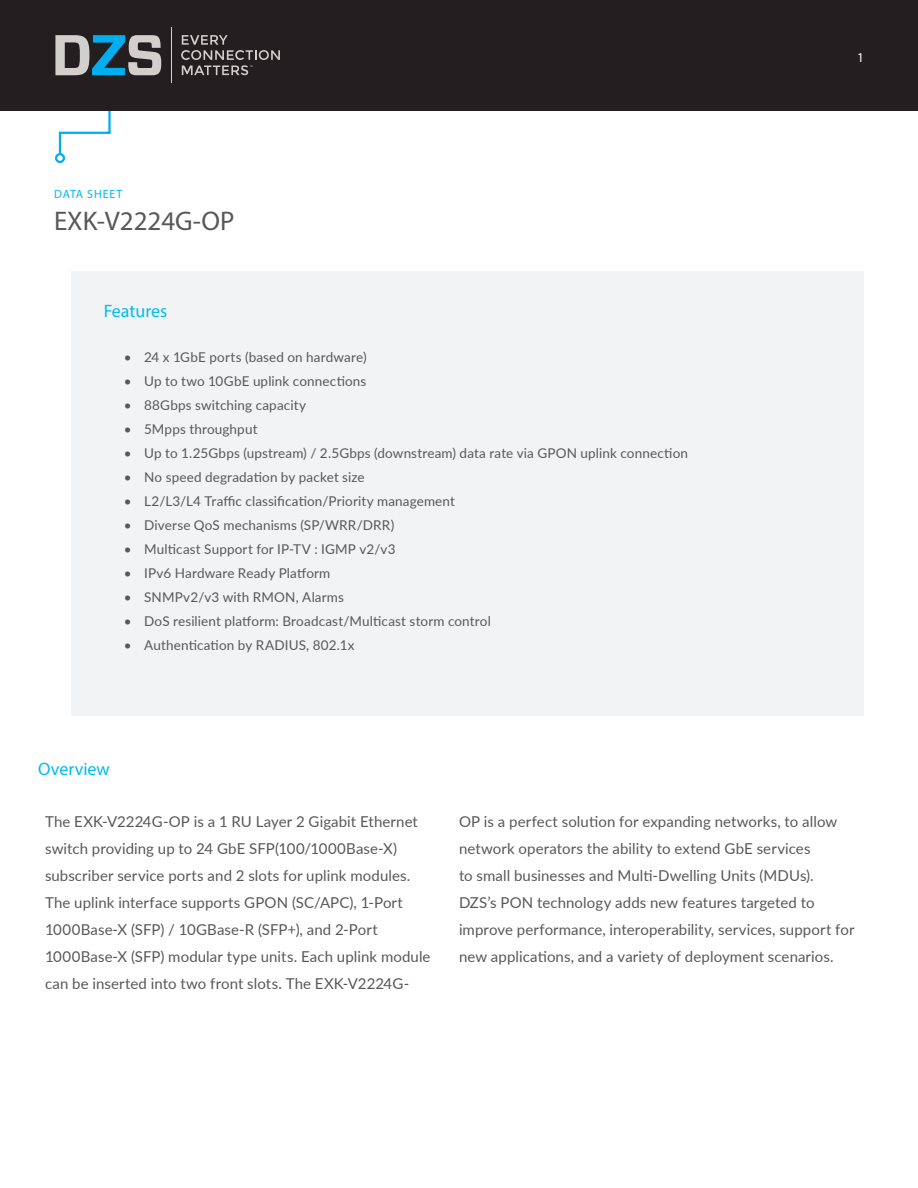
<style>
.page{position:relative;width:918px;height:1188px;background:#fff}
.page>*{position:absolute;margin:0;border:0;box-sizing:border-box;transform-origin:0 0}
.Product_Title{font:27px "Myriad Pro";color:#57585a}
.t1{font:18px "Myriad Pro";color:#00baf1}
.t2{font:15px/27px "Lato";letter-spacing:.005em;color:#57585a}
.t3{font:13.5px "Lato";letter-spacing:.01em;color:#57585a}
.t4{font:13.5px "Myriad Pro";color:#fff}
.Data_Sheet{font:12px "Myriad Pro";letter-spacing:.07em;color:#00baf1}
</style>
<div class="page">
<div style="left:71px;top:271px;width:793px;height:445px;background:#f2f3f4"></div>
<div style="left:55px;top:153px;width:10px;height:10px;border:2px solid #00aeef;border-radius:50%"></div>
<svg style="left:58px;top:110px;width:54px;height:45px"></svg>
<div style="left:0;top:0;width:918px;height:110px;background:#231f20"></div>
<svg style="left:55px;top:35px;width:106px;height:40px"></svg>
<svg style="left:181px;top:35px;width:99px;height:40px"></svg>
<hr style="left:171px;top:27px;width:1px;height:56px;background:#d2d0cd">
<p class="Data_Sheet" style="left:54px;top:186px;width:70px">DATA SHEET</p>
<p class="Product_Title" style="left:54px;top:204px;width:182px">EXK-V2224G-OP</p>
<h2 class="t1" style="left:104px;top:300px;width:65px">Features</h2>
<p class="t3" style="left:124px;top:347px;width:244px">• 24 x 1GbE ports (based on hardware)</p>
<p class="t3" style="left:124px;top:371px;width:244px">• Up to two 10GbE uplink connections</p>
<p class="t3" style="left:124px;top:395px;width:184px">• 88Gbps switching capacity</p>
<p class="t3" style="left:124px;top:419px;width:135px">• 5Mpps throughput</p>
<p class="t3" style="left:124px;top:443px;width:566px">• Up to 1.25Gbps (upstream) / 2.5Gbps (downstream) data rate via GPON uplink connection</p>
<p class="t3" style="left:124px;top:467px;width:242px">• No speed degradation by packet size</p>
<p class="t3" style="left:124px;top:491px;width:333px">• L2/L3/L4 Traffic classification/Priority management</p>
<p class="t3" style="left:124px;top:515px;width:272px">• Diverse QoS mechanisms (SP/WRR/DRR)</p>
<p class="t3" style="left:124px;top:539px;width:273px">• Multicast Support for IP-TV : IGMP v2/v3</p>
<p class="t3" style="left:124px;top:563px;width:208px">• IPv6 Hardware Ready Platform</p>
<p class="t3" style="left:124px;top:587px;width:222px">• SNMPv2/v3 with RMON, Alarms</p>
<p class="t3" style="left:124px;top:611px;width:368px">• DoS resilient platform: Broadcast/Multicast storm control</p>
<p class="t3" style="left:124px;top:635px;width:232px">• Authentication by RADIUS, 802.1x</p>
<h2 class="t1" style="left:38px;top:757px;width:73px">Overview</h2>
<p class="t4" style="left:857px;top:49px;width:8px">1</p>
<p class="t2" style="left:45px;top:808px;width:387px">The EXK-V2224G-OP is a 1 RU Layer 2 Gigabit Ethernet switch providing up to 24 GbE SFP(100/1000Base-X) subscriber service ports and 2 slots for uplink modules.<br>The uplink interface supports GPON (SC/APC), 1-Port 1000Base-X (SFP) / 10GBase-R (SFP+), and 2-Port 1000Base-X (SFP) modular type units. Each uplink module can be inserted into two front slots. The EXK-V2224G-</p>
<p class="t2" style="left:459px;top:808px;width:380px">OP is a perfect solution for expanding networks, to allow network operators the ability to extend GbE services<br>to small businesses and Multi-Dwelling Units (MDUs).</p>
<p class="t2" style="left:459px;top:889px;width:397px">DZS’s PON technology adds new features targeted to improve performance, interoperability, services, support for new applications, and a variety of deployment scenarios.</p>
</div>
